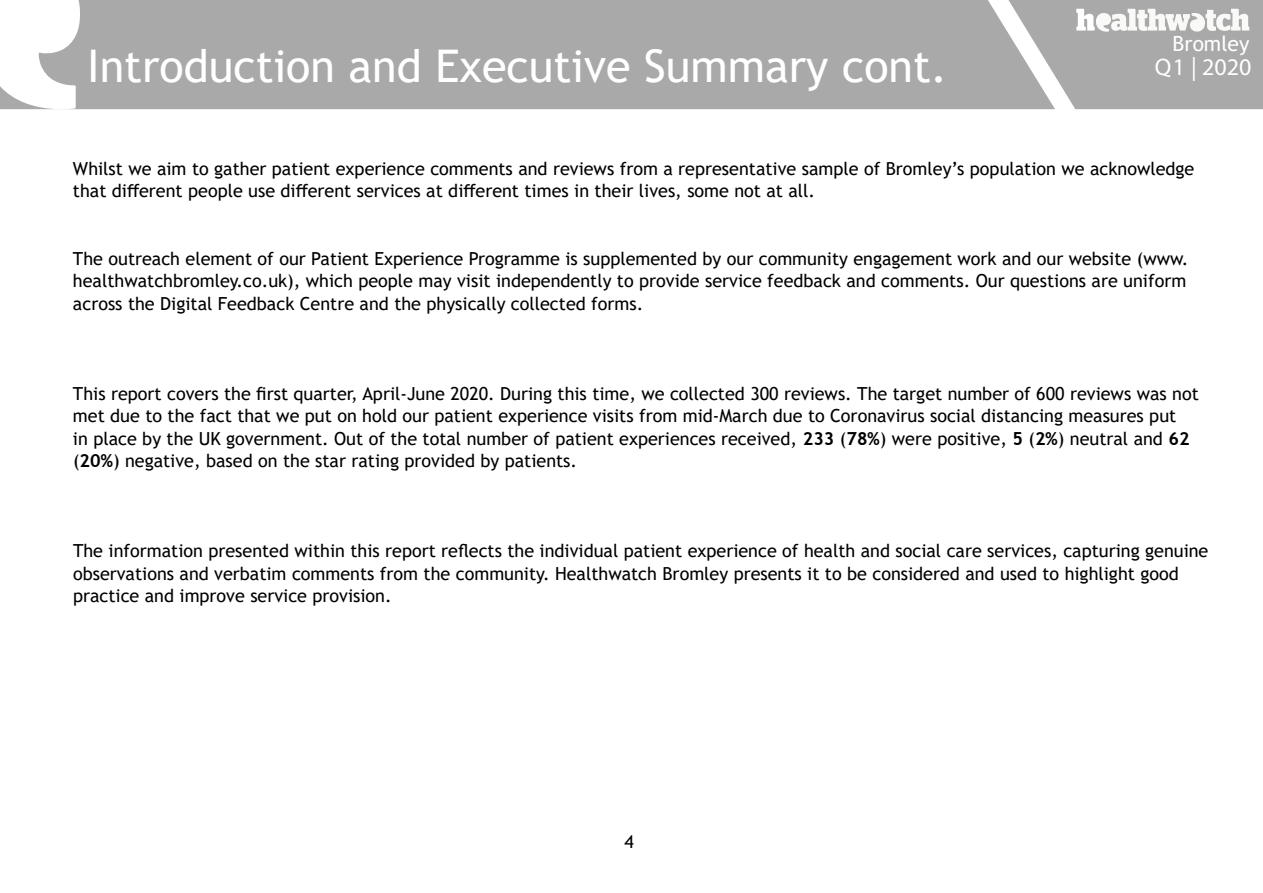
<style>
.page{position:relative;width:1263px;height:893px;background:#fff}
.page>*{position:absolute;margin:0;border:0;box-sizing:border-box;transform-origin:0 0}
.t1{font:45px "Trebuchet MS";color:#fff}
.t2{font:24px "Myriad Pro";color:#fff}
.t3{font:21px "Trebuchet MS";color:#fff}
.t4{font:18px/22.5px "Trebuchet MS";color:#000}
.s1{font-weight:700}
</style>
<div class="page">
<svg style="left:0;top:0;width:1055px;height:110px;background:#afafaf"></svg>
<svg style="left:1008px;top:0;width:255px;height:109px"></svg>
<div style="left:1155px;top:57px;width:99px;height:44px;background:#a9a9a9"></div>
<div style="left:1092px;top:35px;width:157px;height:20px;background:#a9a9a9"></div>
<p class="t3" style="left:1172px;top:30px;width:78px">Bromley</p>
<h1 class="t1" style="left:87px;top:38px;width:862px">Introduction and Executive Summary cont.</h1>
<h2 class="t2" style="left:1155px;top:52px;width:98px">Q1 | 2020</h2>
<h2 class="t2" style="left:1161px;top:52px;width:32px">Q4</h2>
<h2 class="t2" style="left:1228px;top:52px;width:26px">17</h2>
<p class="t4" style="left:73px;top:157px;width:1123px">Whilst we aim to gather patient experience comments and reviews from a representative sample of Bromley’s population we acknowledge that different people use different services at different times in their lives, some not at all.</p>
<p class="t4" style="left:73px;top:247px;width:1117px">The outreach element of our Patient Experience Programme is supplemented by our community engagement work and our website (www. healthwatchbromley.co.uk), which people may visit independently to provide service feedback and comments. Our questions are uniform across the Digital Feedback Centre and the physically collected forms.</p>
<p class="t4" style="left:73px;top:382px;width:1127px">This report covers the first quarter, April-June 2020. During this time, we collected 300 reviews. The target number of 600 reviews was not met due to the fact that we put on hold our patient experience visits from mid-March due to Coronavirus social distancing measures put<br>in place by the UK government. Out of the total number of patient experiences received, <span class="s1">233</span> (<span class="s1">78%</span>) were positive, <span class="s1">5</span> (<span class="s1">2%</span>) neutral and <span class="s1">62 </span>(<span class="s1">20%</span>) negative, based on the star rating provided by patients.</p>
<p class="t4" style="left:73px;top:539px;width:1137px">The information presented within this report reflects the individual patient experience of health and social care services, capturing genuine observations and verbatim comments from the community. Healthwatch Bromley presents it to be considered and used to highlight good practice and improve service provision.</p>
<p class="t4" style="left:624px;top:830px;width:11px">4</p>
</div>
